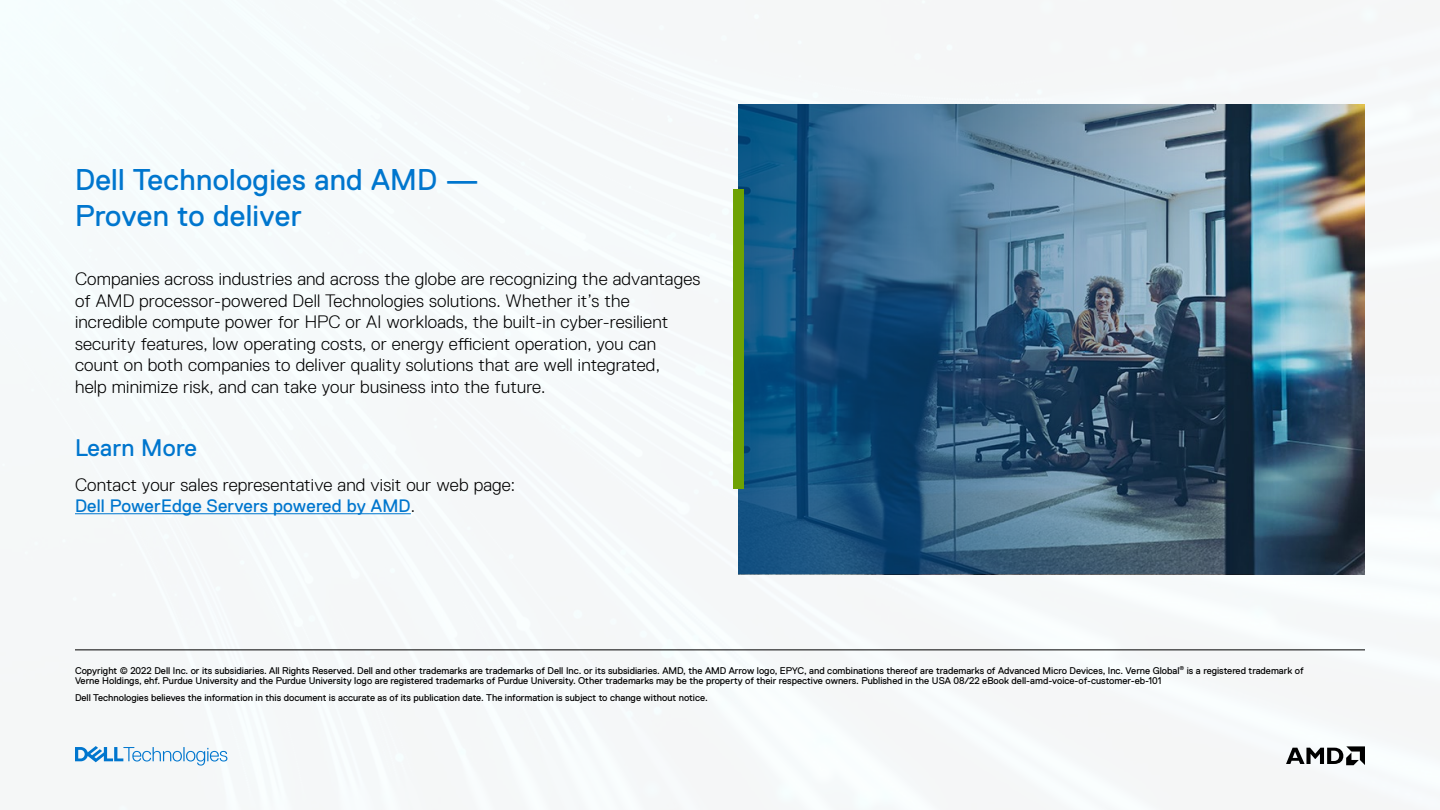
<style>
.page{position:relative;width:1440px;height:810px;background:#fff}
.page>*{position:absolute;margin:0;border:0;box-sizing:border-box;transform-origin:0 0}
.Body_Headline{font:30px/36px "Dell Replica";letter-spacing:.01em;color:#0076ce}
.Body_Subhead{font:24px "Dell Replica";letter-spacing:.01em;color:#0076ce}
.Body_Copy_Last{font:300 18px/21.6px "Dell Replica";letter-spacing:.01em;color:#000}
.Body_Copy{font:300 18px/21.6px "Dell Replica";letter-spacing:.01em;color:#000}
.Legal_copy{font:9.75px/10.5px "Dell Replica";color:#000}
.s1{font-weight:400;color:#0076ce}
</style>
<div class="page">
<img style="left:739px;top:105px;width:626px;height:469px">
<div style="left:734px;top:189px;width:10px;height:300px;background:#6ea204"></div>
<hr style="left:75px;top:649px;width:1290px;height:1px;background:#000">
<hr style="left:75px;top:513px;width:336px;height:1px;background:#0076ce">
<svg style="left:75px;top:746px;width:152px;height:20px"></svg>
<svg style="left:1286px;top:746px;width:79px;height:19px"></svg>
<p class="Body_Headline" style="left:75px;top:162px;width:406px">Dell Technologies and AMD —<br>Proven to deliver</p>
<p class="Body_Copy_Last" style="left:75px;top:268px;width:627px">Companies across industries and across the globe are recognizing the advantages of AMD processor-powered Dell Technologies solutions. Whether it’s the incredible compute power for HPC or AI workloads, the built‑in cyber‑resilient security features, low operating costs, or energy efficient operation, you can count on both companies to deliver quality solutions that are well integrated,<br>help minimize risk, and can take your business into the future.</p>
<p class="Body_Subhead" style="left:75px;top:434px;width:123px">Learn More</p>
<p class="Body_Copy" style="left:75px;top:474px;width:442px">Contact your sales representative and visit our web page:<br><span class="s1">Dell PowerEdge Servers powered by AMD</span>.</p>
<p class="Legal_copy" style="left:75px;top:665px;width:1230px">Copyright © 2022 Dell Inc. or its subsidiaries. All Rights Reserved. Dell and other trademarks are trademarks of Dell Inc. or its subsidiaries. AMD, the AMD Arrow logo, EPYC, and combinations thereof are trademarks of Advanced Micro Devices, Inc. Verne Global<sup>®</sup> is a registered trademark of<br>Verne Holdings, ehf. Purdue University and the Purdue University logo are registered trademarks of Purdue University. Other trademarks may be the property of their respective owners. Published in the USA 08/22 eBook dell-amd-voice-of-customer-eb-101</p>
<p class="Legal_copy" style="left:75px;top:693px;width:634px">Dell Technologies believes the information in this document is accurate as of its publication date. The information is subject to change without notice.</p>
</div>
